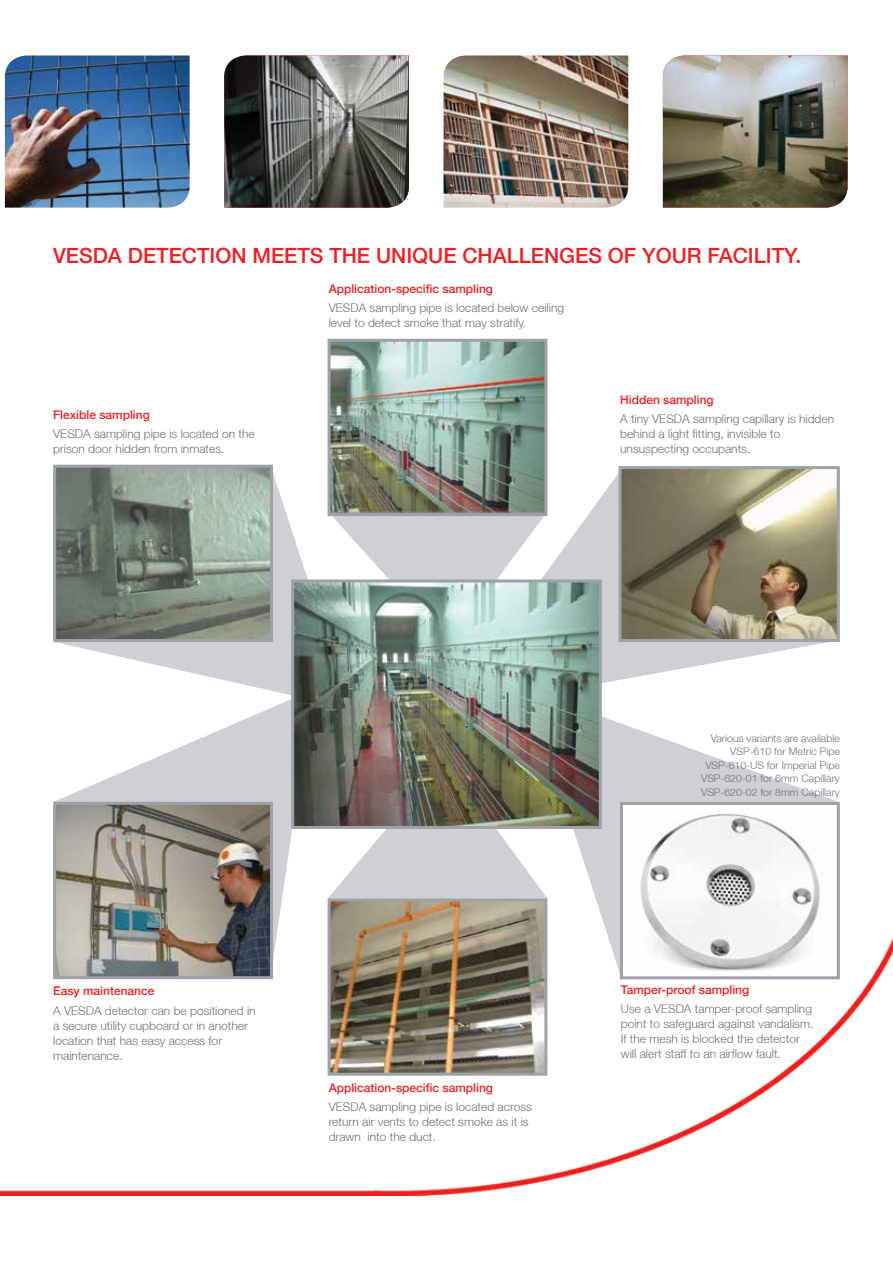
<style>
.page{position:relative;width:893px;height:1263px;background:#fff}
.page>*{position:absolute;margin:0;border:0;box-sizing:border-box;transform-origin:0 0}
.t1{font:500 21px "Helvetica Neue LT";color:#ed2024}
.t2{font:300 12px/15px "Helvetica Neue LT";color:#707076}
.t3{font:500 12px "Helvetica Neue LT";color:#ed2024}
.t4{font:300 10.5px/13.5px "Helvetica Neue LT";color:#707076;text-align:right}
</style>
<div class="page">
<img style="left:0;top:898px;width:893px;height:297px">
<img style="left:5px;top:56px;width:185px;height:152px">
<img style="left:224px;top:56px;width:185px;height:152px">
<img style="left:444px;top:56px;width:184px;height:152px">
<img style="left:663px;top:56px;width:185px;height:152px">
<svg style="left:53px;top:708px;width:260px;height:268px"></svg>
<img style="left:57px;top:806px;width:212px;height:169px">
<div style="left:53px;top:802px;width:220px;height:177px;border:3px solid #9ea1a8"></div>
<svg style="left:547px;top:716px;width:292px;height:260px"></svg>
<img style="left:625px;top:806px;width:210px;height:169px">
<div style="left:620px;top:802px;width:220px;height:177px;border:3px solid #9ea1a8"></div>
<svg style="left:547px;top:466px;width:282px;height:217px;fill:#ced0d3"></svg>
<img style="left:622px;top:470px;width:214px;height:168px">
<div style="left:618px;top:466px;width:222px;height:176px;border:3px solid #9ea1a8"></div>
<svg style="left:55px;top:466px;width:273px;height:242px"></svg>
<img style="left:57px;top:469px;width:212px;height:169px">
<div style="left:53px;top:465px;width:220px;height:177px;border:3px solid #9ea1a8"></div>
<img style="left:332px;top:343px;width:211px;height:168px">
<div style="left:328px;top:339px;width:219px;height:177px;border:3px solid #9ea1a8"></div>
<img style="left:332px;top:902px;width:211px;height:170px">
<div style="left:328px;top:898px;width:219px;height:178px;border:3px solid #9ea1a8"></div>
<svg style="left:328px;top:511px;width:219px;height:68px"></svg>
<svg style="left:328px;top:829px;width:219px;height:69px"></svg>
<img style="left:295px;top:583px;width:303px;height:242px">
<div style="left:291px;top:579px;width:311px;height:250px;border:3px solid #9ea1a8"></div>
<h1 class="t1" style="left:53px;top:243px;width:750px">VESDA DETECTION MEETS THE UNIQUE CHALLENGES OF YOUR FACILITY.</h1>
<p class="t3" style="left:53px;top:407px;width:98px">Flexible sampling</p>
<p class="t2" style="left:53px;top:426px;width:203px">VESDA sampling pipe is located on the prison door hidden from inmates.</p>
<p class="t3" style="left:329px;top:281px;width:166px">Application-specific sampling</p>
<p class="t2" style="left:329px;top:300px;width:237px">VESDA sampling pipe is located below ceiling level to detect smoke that may stratify.</p>
<p class="t3" style="left:620px;top:392px;width:95px">Hidden sampling</p>
<p class="t2" style="left:620px;top:411px;width:216px">A tiny VESDA sampling capillary is hidden behind a light fitting, invisible to unsuspecting occupants.</p>
<p class="t3" style="left:53px;top:984px;width:103px">Easy maintenance</p>
<p class="t2" style="left:53px;top:1003px;width:204px">A VESDA detector can be positioned in a secure utility cupboard or in another location that has easy access for maintenance.</p>
<p class="t3" style="left:329px;top:1080px;width:166px">Application-specific sampling</p>
<p class="t2" style="left:329px;top:1099px;width:205px">VESDA sampling pipe is located across return air vents to detect smoke as it is drawn into the duct.</p>
<p class="t4" style="left:701px;top:731px;width:140px">Various variants are available<br>VSP-610 for Metric Pipe<br>VSP-610-US for Imperial Pipe<br>VSP-620-01 for 6mm Capillary<br>VSP-620-02 for 8mm Capillary</p>
<p class="t3" style="left:621px;top:983px;width:130px">Tamper-proof sampling</p>
<p class="t2" style="left:621px;top:1001px;width:194px">Use a VESDA tamper-proof sampling point to safeguard against vandalism.<br>If the mesh is blocked the detector will alert staff to an airflow fault.</p>
</div>
